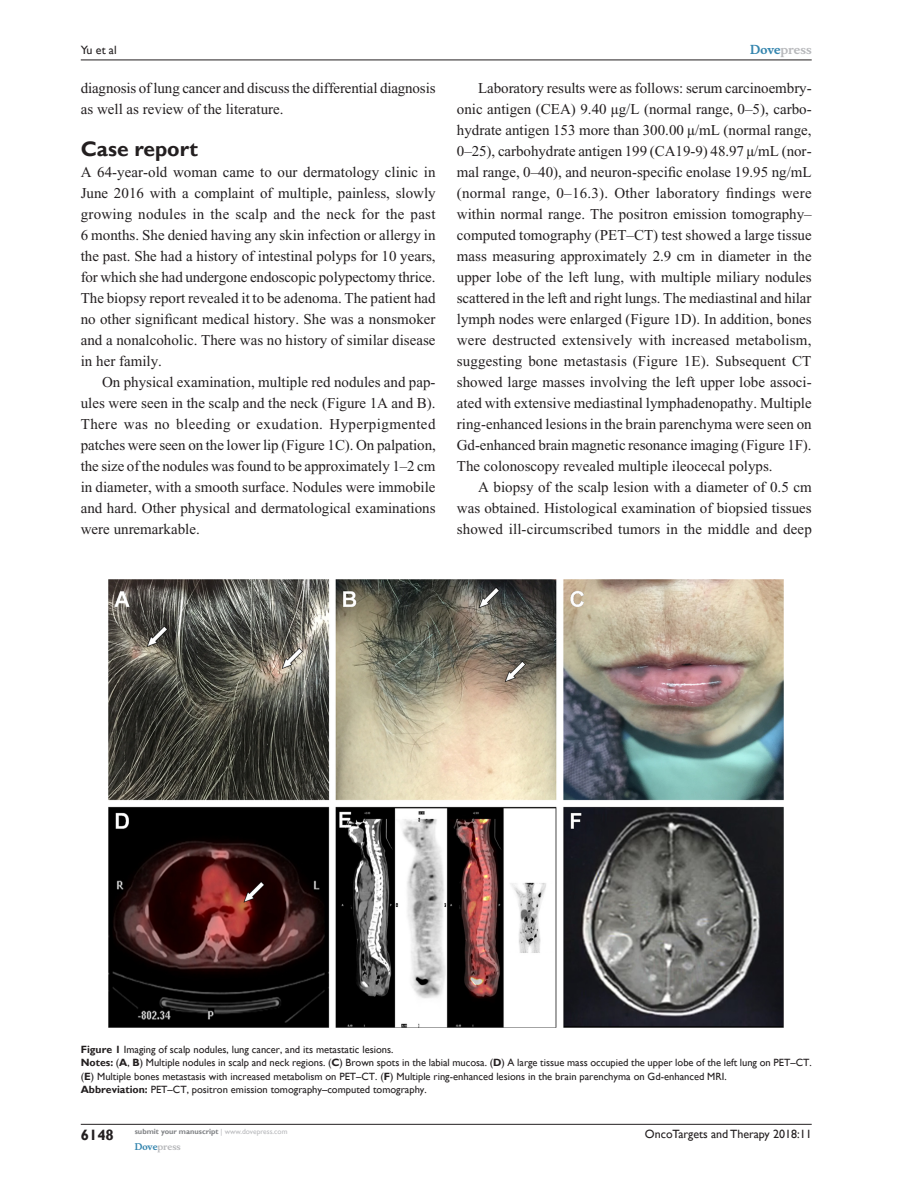
<style>
.page{position:relative;width:918px;height:1188px;background:#fff}
.page>*{position:absolute;margin:0;border:0;box-sizing:border-box;transform-origin:0 0}
.t1{font:700 21px "Gill Sans";color:#231f20}
.Tx{font:15px/21px "Times New Roman";color:#231f20;text-align:justify}
.TxF{font:15px/21px "Times New Roman";color:#231f20;text-align:justify}
.RunFolio-V{font:700 15px "Gill Sans";color:#231f20}
.RunF-V{font:12px "Gill Sans";color:#231f20}
.RunH-Brand-V{font:700 12px "Musee";color:#b8b9bc}
.RunH-V{font:12px "Gill Sans";color:#231f20}
.FigSNRI{font:10.5px/13.5px "Gill Sans";color:#231f20}
.FigC{font:10.5px "Gill Sans";color:#231f20}
.RunF-Brand-V{font:700 9px "Musee";color:#b8b9bc}
.RunF-SubmityourMS-V{font:700 7.5px "Gill Sans";color:#808285}
.s1{color:#3485ae}
.s2{font-weight:700}
.s3{font-weight:400;color:#b8b9bc}
</style>
<div class="page">
<hr style="left:81px;top:1124px;width:731px;height:1px;background:#231f20">
<hr style="left:81px;top:60px;width:731px;height:1px;background:#231f20">
<img style="left:109px;top:580px;width:675px;height:447px">
<p class="RunH-V" style="left:81px;top:43px;width:37px">Yu et al</p>
<p class="Tx" style="left:81px;top:77px;width:356px">diagnosis of lung cancer and discuss the differential diagnosis as well as review of the literature.</p>
<h1 class="t1" style="left:81px;top:136px;width:119px">Case report</h1>
<p class="TxF" style="left:81px;top:161px;width:357px">A 64-year-old woman came to our dermatology clinic in June 2016 with a complaint of multiple, painless, slowly growing nodules in the scalp and the neck for the past 6 months. She denied having any skin infection or allergy in the past. She had a history of intestinal polyps for 10 years, for which she had undergone endoscopic polypectomy thrice.<br>The biopsy report revealed it to be adenoma. The patient had no other significant medical history. She was a nonsmoker and a nonalcoholic. There was no history of similar disease in her family.</p>
<p class="Tx" style="left:81px;top:371px;width:357px;text-indent:21px">On physical examination, multiple red nodules and pap&shy;ules were seen in the scalp and the neck (Figure 1A and B).<br>There was no bleeding or exudation. Hyperpigmented patches were seen on the lower lip (Figure 1C). On palpation, the size of the nodules was found to be approximately 1–2 cm in diameter, with a smooth surface. Nodules were immobile and hard. Other physical and dermatological examinations were unremarkable.</p>
<p class="RunH-Brand-V" style="left:750px;top:43px;width:63px"><span class="s1">Dove</span>press</p>
<p class="Tx" style="left:457px;top:77px;width:356px;text-indent:21px">Laboratory results were as follows: serum carcinoembry&shy;onic antigen (CEA) 9.40 µg/L (normal range, 0–5), carbo&shy;hydrate antigen 153 more than 300.00 µ/mL (normal range, 0–25), carbohydrate antigen 199 (CA19-9) 48.97 µ/mL (nor&shy;mal range, 0–40), and neuron-specific enolase 19.95 ng/mL (normal range, 0–16.3). Other laboratory findings were within normal range. The positron emission tomography– computed tomography (PET–CT) test showed a large tissue mass measuring approximately 2.9 cm in diameter in the upper lobe of the left lung, with multiple miliary nodules scattered in the left and right lungs. The mediastinal and hilar lymph nodes were enlarged (Figure 1D). In addition, bones were destructed extensively with increased metabolism, suggesting bone metastasis (Figure 1E). Subsequent CT showed large masses involving the left upper lobe associ&shy;ated with extensive mediastinal lymphadenopathy. Multiple ring-enhanced lesions in the brain parenchyma were seen on Gd-enhanced brain magnetic resonance imaging (Figure 1F).<br>The colonoscopy revealed multiple ileocecal polyps.</p>
<p class="Tx" style="left:457px;top:476px;width:356px;text-indent:21px">A biopsy of the scalp lesion with a diameter of 0.5 cm was obtained. Histological examination of biopsied tissues showed ill-circumscribed tumors in the middle and deep</p>
<p class="FigC" style="left:81px;top:1043px;width:314px"><span class="s2">Figure 1</span> Imaging of scalp nodules, lung cancer, and its metastatic lesions.</p>
<p class="FigSNRI" style="left:81px;top:1056px;width:732px"><span class="s2">Notes:</span> (<span class="s2">A</span>, <span class="s2">B</span>) Multiple nodules in scalp and neck regions. (<span class="s2">C</span>) Brown spots in the labial mucosa. (<span class="s2">D</span>) A large tissue mass occupied the upper lobe of the left lung on PET–CT. (<span class="s2">E</span>) Multiple bones metastasis with increased metabolism on PET–CT. (<span class="s2">F</span>) Multiple ring-enhanced lesions in the brain parenchyma on Gd-enhanced MRI.</p>
<p class="FigSNRI" style="left:81px;top:1083px;width:348px"><span class="s2">Abbreviation:</span> PET–CT, positron emission tomography–computed tomography.</p>
<p class="RunFolio-V" style="left:81px;top:1126px;width:35px">6148</p>
<p class="RunF-SubmityourMS-V" style="left:135px;top:1127px;width:154px">submit your manuscript <span class="s3">| www.dovepress.com</span></p>
<p class="RunF-Brand-V" style="left:135px;top:1141px;width:48px"><span class="s1">Dove</span>press</p>
<p class="RunF-V" style="left:645px;top:1127px;width:168px">OncoTargets and Therapy 2018:11</p>
</div>
